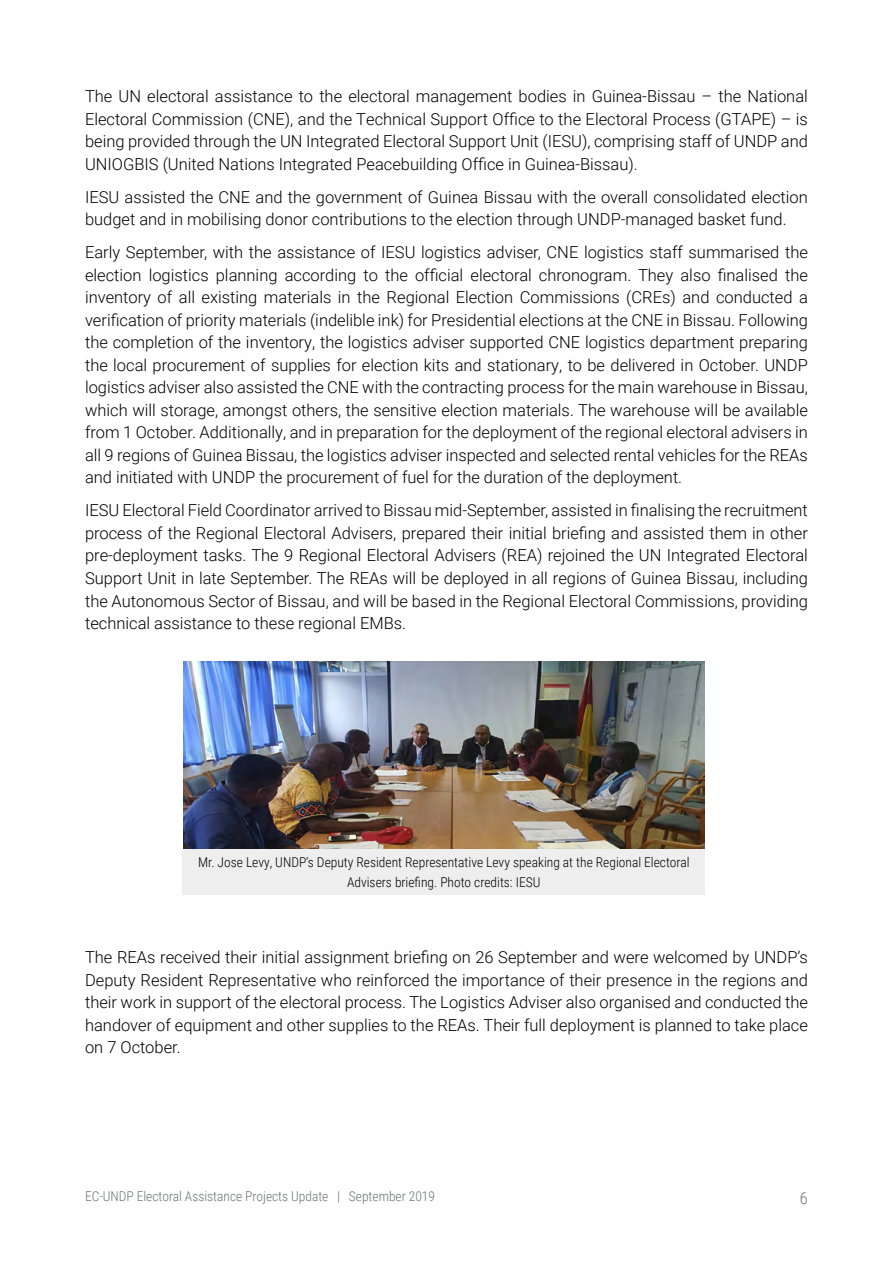
<style>
.page{position:relative;width:893px;height:1263px;background:#fff}
.page>*{position:absolute;margin:0;border:0;box-sizing:border-box;transform-origin:0 0}
.t1{font:300 16.5px/22.5px "Roboto";color:#000;text-align:justify}
.t2{font:300 16.5px "Roboto Condensed";color:#6f7174}
.t3{font:300 13.5px/19.5px "Roboto Condensed";color:#000;text-align:center}
.t4{font:300 13.5px "Roboto Condensed";color:#6f7174}
</style>
<div class="page">
<img style="left:184px;top:662px;width:520px;height:187px">
<div style="left:182px;top:849px;width:523px;height:45px;background:#eee"></div>
<p class="t1" style="left:85px;top:85px;width:724px">The UN electoral assistance to the electoral management bodies in Guinea-Bissau – the National Electoral Commission (CNE), and the Technical Support Office to the Electoral Process (GTAPE) – is being provided through the UN Integrated Electoral Support Unit (IESU), comprising staff of UNDP and UNIOGBIS (United Nations Integrated Peacebuilding Office in Guinea-Bissau).</p>
<p class="t1" style="left:85px;top:185px;width:724px">IESU assisted the CNE and the government of Guinea Bissau with the overall consolidated election budget and in mobilising donor contributions to the election through UNDP-managed basket fund.</p>
<p class="t1" style="left:85px;top:241px;width:724px">Early September, with the assistance of IESU logistics adviser, CNE logistics staff summarised the election logistics planning according to the official electoral chronogram. They also finalised the inventory of all existing materials in the Regional Election Commissions (CREs) and conducted a verification of priority materials (indelible ink) for Presidential elections at the CNE in Bissau. Following the completion of the inventory, the logistics adviser supported CNE logistics department preparing the local procurement of supplies for election kits and stationary, to be delivered in October. UNDP logistics adviser also assisted the CNE with the contracting process for the main warehouse in Bissau, which will storage, amongst others, the sensitive election materials. The warehouse will be available from 1 October. Additionally, and in preparation for the deployment of the regional electoral advisers in all 9 regions of Guinea Bissau, the logistics adviser inspected and selected rental vehicles for the REAs and initiated with UNDP the procurement of fuel for the duration of the deployment.</p>
<p class="t1" style="left:85px;top:499px;width:724px">IESU Electoral Field Coordinator arrived to Bissau mid-September, assisted in finalising the recruitment process of the Regional Electoral Advisers, prepared their initial briefing and assisted them in other pre-deployment tasks. The 9 Regional Electoral Advisers (REA) rejoined the UN Integrated Electoral Support Unit in late September. The REAs will be deployed in all regions of Guinea Bissau, including the Autonomous Sector of Bissau, and will be based in the Regional Electoral Commissions, providing technical assistance to these regional EMBs.</p>
<p class="t3" style="left:198px;top:852px;width:493px">Mr. Jose Levy, UNDP’s Deputy Resident Representative Levy speaking at the Regional Electoral<br>Advisers briefing. Photo credits: IESU</p>
<p class="t1" style="left:85px;top:946px;width:724px">The REAs received their initial assignment briefing on 26 September and were welcomed by UNDP’s Deputy Resident Representative who reinforced the importance of their presence in the regions and their work in support of the electoral process. The Logistics Adviser also organised and conducted the handover of equipment and other supplies to the REAs. Their full deployment is planned to take place on 7 October.</p>
<p class="t4" style="left:85px;top:1186px;width:351px">EC-UNDP Electoral Assistance Projects Update | September 2019</p>
<p class="t2" style="left:800px;top:1186px;width:10px">6</p>
</div>
